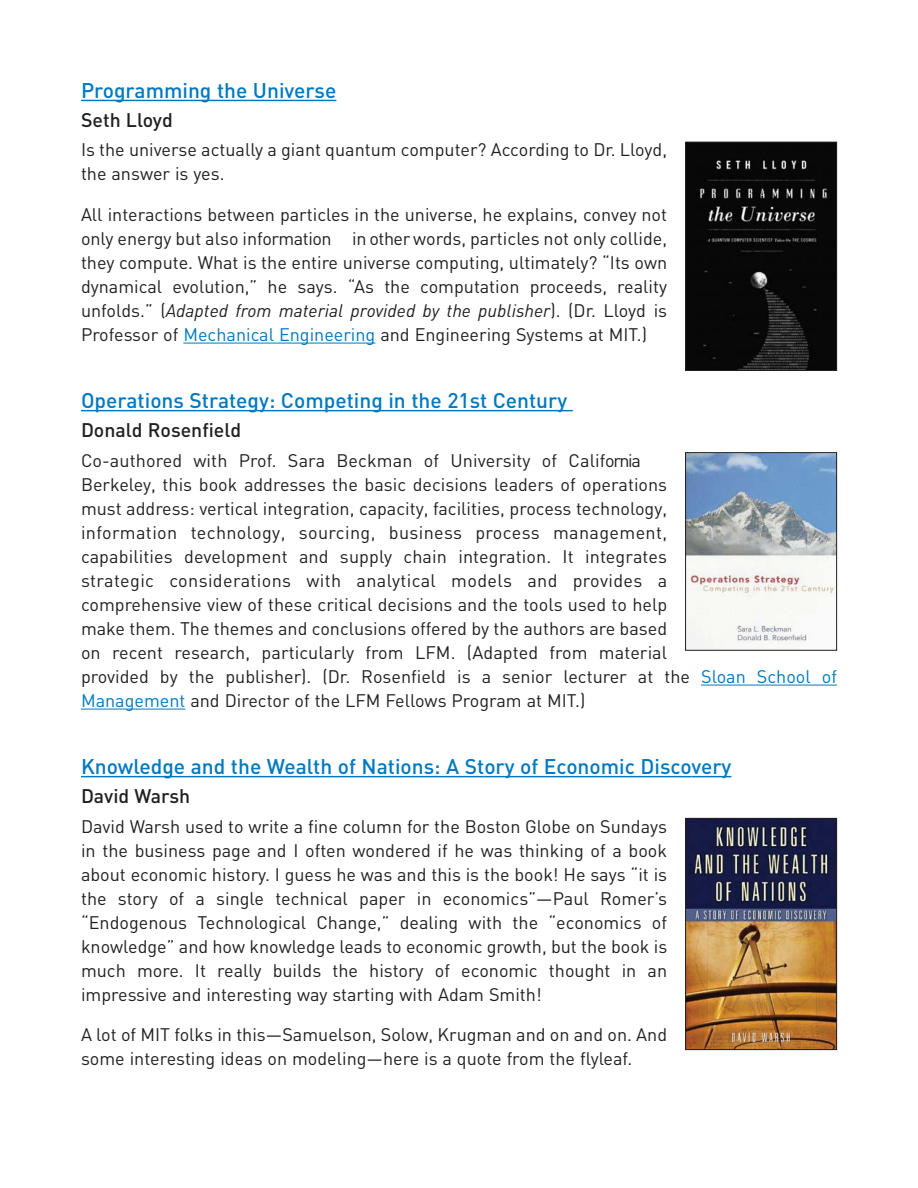
<style>
.page{position:relative;width:918px;height:1188px;background:#fff}
.page>*{position:absolute;margin:0;border:0;box-sizing:border-box;transform-origin:0 0}
.t1{font:500 21px "DIN";color:#0079c1}
.t2{font:500 19.5px "DIN";color:#231f20}
.t3{font:18px/24px "DIN";color:#231f20}
.s1{font-style:italic}
.s2{color:#0079c1}
</style>
<div class="page">
<svg style="left:81px;top:100px;width:22px;height:1px"></svg>
<hr style="left:103px;top:100px;width:32px;height:1px;background:#0079c1">
<hr style="left:135px;top:100px;width:159px;height:1px;background:#0079c1">
<svg style="left:294px;top:100px;width:42px;height:1px"></svg>
<hr style="left:183px;top:343px;width:76px;height:1px;background:#0079c1">
<hr style="left:259px;top:343px;width:116px;height:1px;background:#0079c1">
<hr style="left:81px;top:410px;width:46px;height:1px;background:#0079c1">
<hr style="left:127px;top:410px;width:91px;height:1px;background:#0079c1">
<svg style="left:218px;top:410px;width:18px;height:1px"></svg>
<hr style="left:236px;top:410px;width:244px;height:1px;background:#0079c1">
<hr style="left:480px;top:410px;width:93px;height:1px;background:#0079c1">
<svg style="left:701px;top:685px;width:16px;height:1px"></svg>
<hr style="left:717px;top:685px;width:120px;height:1px;background:#0079c1">
<hr style="left:81px;top:709px;width:104px;height:1px;background:#0079c1">
<hr style="left:81px;top:776px;width:37px;height:1px;background:#0079c1">
<svg style="left:118px;top:776px;width:21px;height:1px"></svg>
<hr style="left:139px;top:776px;width:146px;height:1px;background:#0079c1">
<hr style="left:284px;top:776px;width:200px;height:1px;background:#0079c1">
<hr style="left:484px;top:776px;width:83px;height:1px;background:#0079c1">
<hr style="left:566px;top:776px;width:115px;height:1px;background:#0079c1">
<svg style="left:680px;top:776px;width:21px;height:1px"></svg>
<hr style="left:701px;top:776px;width:30px;height:1px;background:#0079c1">
<img style="left:687px;top:144px;width:148px;height:225px">
<div style="left:685px;top:142px;width:152px;height:229px;border:1px solid #231f20"></div>
<img style="left:687px;top:454px;width:148px;height:195px">
<div style="left:685px;top:452px;width:152px;height:199px;border:1px solid #231f20"></div>
<img style="left:687px;top:820px;width:148px;height:228px">
<div style="left:685px;top:818px;width:152px;height:232px;border:1px solid #231f20"></div>
<p class="t1" style="left:81px;top:83px;width:257px">Programming the Universe</p>
<p class="t2" style="left:81px;top:113px;width:93px">Seth Lloyd</p>
<p class="t3" style="left:81px;top:140px;width:588px">Is the universe actually a giant quantum computer? According to Dr. Lloyd, the answer is yes.</p>
<p class="t3" style="left:81px;top:204px;width:588px;text-align:justify">All interactions between particles in the universe, he explains, convey not only energy but also information in other words, particles not only collide, they compute. What is the entire universe computing, ultimately? “Its own dynamical evolution,” he says. “As the computation proceeds, reality unfolds.” (<span class="s1">Adapted from material provided by the publisher</span>). (Dr. Lloyd is Professor of <span class="s2">Mechanical Engineering</span> and Engineering Systems at MIT.)</p>
<p class="t1" style="left:81px;top:393px;width:488px">Operations Strategy: Competing in the 21st Century</p>
<p class="t2" style="left:81px;top:423px;width:162px">Donald Rosenfield</p>
<p class="t3" style="left:81px;top:450px;width:757px">Co-authored with Prof. Sara Beckman of University of California<br>Berkeley, this book addresses the basic decisions leaders of operations<br>must address: vertical integration, capacity, facilities, process technology,<br>information technology, sourcing, business process management,<br>capabilities development and supply chain integration. It integrates<br>strategic considerations with analytical models and provides a<br>comprehensive view of these critical decisions and the tools used to help<br>make them. The themes and conclusions offered by the authors are based<br>on recent research, particularly from LFM. (Adapted from material<br>provided by the publisher). (Dr. Rosenfield is a senior lecturer at the <span class="s2">Sloan School of Management</span> and Director of the LFM Fellows Program at MIT.)</p>
<p class="t1" style="left:81px;top:759px;width:652px">Knowledge and the Wealth of Nations: A Story of Economic Discovery</p>
<p class="t2" style="left:81px;top:789px;width:111px">David Warsh</p>
<p class="t3" style="left:81px;top:816px;width:588px;text-align:justify">David Warsh used to write a fine column for the Boston Globe on Sundays in the business page and I often wondered if he was thinking of a book about economic history. I guess he was and this is the book! He says “it is the story of a single technical paper in economics”—Paul Romer’s “Endogenous Technological Change,” dealing with the “economics of knowledge” and how knowledge leads to economic growth, but the book is much more. It really builds the history of economic thought in an impressive and interesting way starting with Adam Smith!</p>
<p class="t3" style="left:81px;top:1024px;width:588px">A lot of MIT folks in this—Samuelson, Solow, Krugman and on and on. And some interesting ideas on modeling—here is a quote from the flyleaf.</p>
</div>
